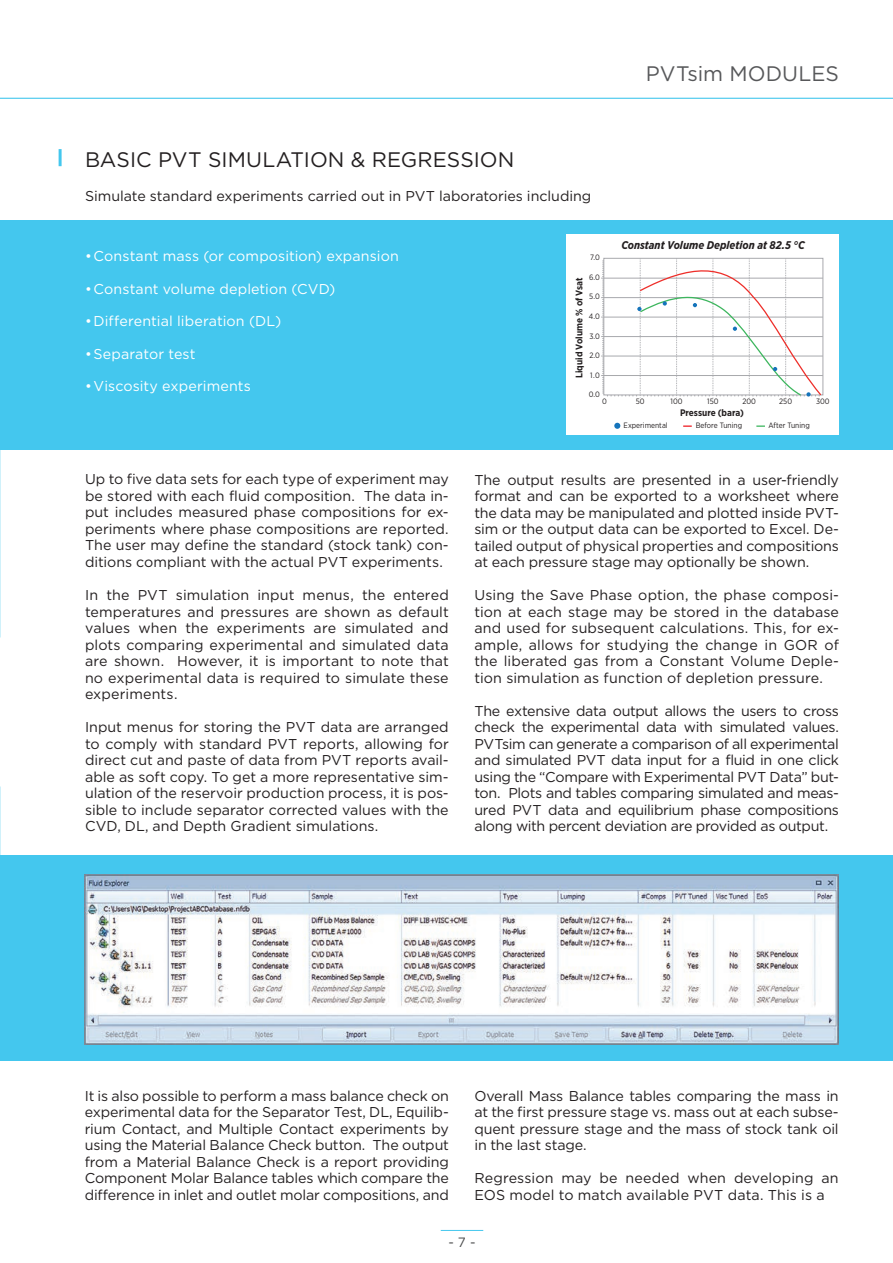
<style>
.page{position:relative;width:893px;height:1263px;background:#fff}
.page>*{position:absolute;margin:0;border:0;box-sizing:border-box;transform-origin:0 0}
.t1{font:21px "Gotham";color:#231f20}
.t2{font:21px "Gotham";color:#57585a}
.t3{font:14.25px/16.5px "Gotham";letter-spacing:-.005em;color:#231f20;text-align:justify}
.t4{font:14.25px "Gotham";letter-spacing:.01em;color:#fff}
.t5{font:13.5px "Gotham";color:#4b4c4d}
.t6{font:italic 700 11.25px "Gotham Narrow";color:#231f20}
.t7{font:700 9.45px "Gotham Narrow";color:#231f20}
.t8{font:7.8px "Gotham Narrow";color:#231f20}
</style>
<div class="page">
<hr style="left:441px;top:1230px;width:42px;height:1px;background:#44c7ee">
<hr style="left:0;top:98px;width:893px;height:1px;background:#44c7ee">
<div style="left:0;top:220px;width:893px;height:230px;background:#44c7ee"></div>
<div style="left:0;top:856px;width:893px;height:205px;background:#44c7ee"></div>
<hr style="left:59px;top:149px;width:3px;height:17px;background:#44c7ee">
<div style="left:568px;top:234px;width:268px;height:201px;background:#fff"></div>
<hr style="left:601px;top:278px;width:222px;height:1px;background:#a8a9ad">
<hr style="left:601px;top:297px;width:222px;height:1px;background:#a8a9ad">
<hr style="left:601px;top:317px;width:222px;height:1px;background:#a8a9ad">
<hr style="left:601px;top:336px;width:222px;height:1px;background:#a8a9ad">
<hr style="left:601px;top:356px;width:222px;height:1px;background:#a8a9ad">
<hr style="left:601px;top:375px;width:222px;height:1px;background:#a8a9ad">
<svg style="left:614px;top:423px;width:6px;height:6px"></svg>
<svg style="left:683px;top:425px;width:9px;height:2px"></svg>
<svg style="left:756px;top:425px;width:9px;height:2px"></svg>
<svg style="left:602px;top:258px;width:221px;height:140px"></svg>
<img style="left:85px;top:875px;width:754px;height:169px">
<h1 class="t2" style="left:646px;top:62px;width:195px">PVTsim MODULES</h1>
<h1 class="t1" style="left:85px;top:148px;width:431px">BASIC PVT SIMULATION &amp; REGRESSION</h1>
<p class="t3" style="left:85px;top:187px;width:508px">Simulate standard experiments carried out in PVT laboratories including</p>
<p class="t4" style="left:85px;top:248px;width:315px">•Constant mass (or composition) expansion</p>
<p class="t4" style="left:85px;top:281px;width:252px">•Constant volume depletion (CVD)</p>
<p class="t4" style="left:85px;top:313px;width:198px">•Differential liberation (DL)</p>
<p class="t4" style="left:85px;top:346px;width:112px">•Separator test</p>
<p class="t4" style="left:85px;top:378px;width:167px">•Viscosity experiments</p>
<p class="t8" style="left:590px;top:253px;width:11px">7.0</p>
<p class="t8" style="left:589px;top:272px;width:12px">6.0</p>
<p class="t8" style="left:589px;top:292px;width:12px">5.0</p>
<p class="t8" style="left:589px;top:311px;width:12px">4.0</p>
<p class="t8" style="left:589px;top:331px;width:12px">3.0</p>
<p class="t8" style="left:589px;top:351px;width:12px">2.0</p>
<p class="t8" style="left:590px;top:370px;width:11px">1.0</p>
<p class="t8" style="left:589px;top:390px;width:13px">0.0</p>
<p class="t7" style="left:573px;top:378px;width:102px;rotate:-90deg">Liquid Volume % of Vsat</p>
<p class="t8" style="left:602px;top:397px;width:6px">0</p>
<p class="t6" style="left:621px;top:238px;width:185px">Constant Volume Depletion at 82.5 °C</p>
<p class="t8" style="left:636px;top:397px;width:10px">50</p>
<p class="t8" style="left:671px;top:397px;width:13px">100</p>
<p class="t8" style="left:707px;top:397px;width:13px">150</p>
<p class="t8" style="left:742px;top:397px;width:15px">200</p>
<p class="t8" style="left:779px;top:397px;width:14px">250</p>
<p class="t8" style="left:816px;top:397px;width:15px">300</p>
<p class="t7" style="left:680px;top:406px;width:66px">Pressure (bara)</p>
<p class="t8" style="left:624px;top:420px;width:46px">Experimental</p>
<p class="t8" style="left:696px;top:420px;width:48px">Before Tuning</p>
<p class="t8" style="left:768px;top:420px;width:43px">After Tuning</p>
<p class="t3" style="left:85px;top:471px;width:365px">Up to five data sets for each type of experiment may be stored with each fluid composition. The data in&shy;put includes measured phase compositions for ex&shy;periments where phase compositions are reported.<br>The user may define the standard (stock tank) con&shy;ditions compliant with the actual PVT experiments.</p>
<p class="t3" style="left:85px;top:586px;width:365px">In the PVT simulation input menus, the entered temperatures and pressures are shown as default values when the experiments are simulated and plots comparing experimental and simulated data are shown. However, it is important to note that no experimental data is required to simulate these experiments.</p>
<p class="t3" style="left:85px;top:718px;width:365px">Input menus for storing the PVT data are arranged to comply with standard PVT reports, allowing for direct cut and paste of data from PVT reports avail&shy;able as soft copy. To get a more representative sim&shy;ulation of the reservoir production process, it is pos&shy;sible to include separator corrected values with the CVD, DL, and Depth Gradient simulations.</p>
<p class="t3" style="left:474px;top:471px;width:366px">The output results are presented in a user-friendly format and can be exported to a worksheet where the data may be manipulated and plotted inside PVT&shy;sim or the output data can be exported to Excel. De&shy;tailed output of physical properties and compositions at each pressure stage may optionally be shown.</p>
<p class="t3" style="left:474px;top:586px;width:366px">Using the Save Phase option, the phase composi&shy;tion at each stage may be stored in the database and used for subsequent calculations. This, for ex&shy;ample, allows for studying the change in GOR of the liberated gas from a Constant Volume Deple&shy;tion simulation as function of depletion pressure.</p>
<p class="t3" style="left:474px;top:702px;width:366px">The extensive data output allows the users to cross check the experimental data with simulated values.<br>PVTsim can generate a comparison of all experimental and simulated PVT data input for a fluid in one click using the “Compare with Experimental PVT Data” but&shy;ton. Plots and tables comparing simulated and meas&shy;ured PVT data and equilibrium phase compositions along with percent deviation are provided as output.</p>
<p class="t3" style="left:85px;top:1087px;width:366px">It is also possible to perform a mass balance check on experimental data for the Separator Test, DL, Equilib&shy;rium Contact, and Multiple Contact experiments by using the Material Balance Check button. The output from a Material Balance Check is a report providing Component Molar Balance tables which compare the difference in inlet and outlet molar compositions, and</p>
<p class="t3" style="left:474px;top:1087px;width:366px">Overall Mass Balance tables comparing the mass in at the first pressure stage vs. mass out at each subse&shy;quent pressure stage and the mass of stock tank oil in the last stage.</p>
<p class="t3" style="left:474px;top:1170px;width:366px">Regression may be needed when developing an<br>EOS model to match available PVT data. This is a</p>
<p class="t5" style="left:448px;top:1235px;width:29px">- 7 -</p>
</div>
